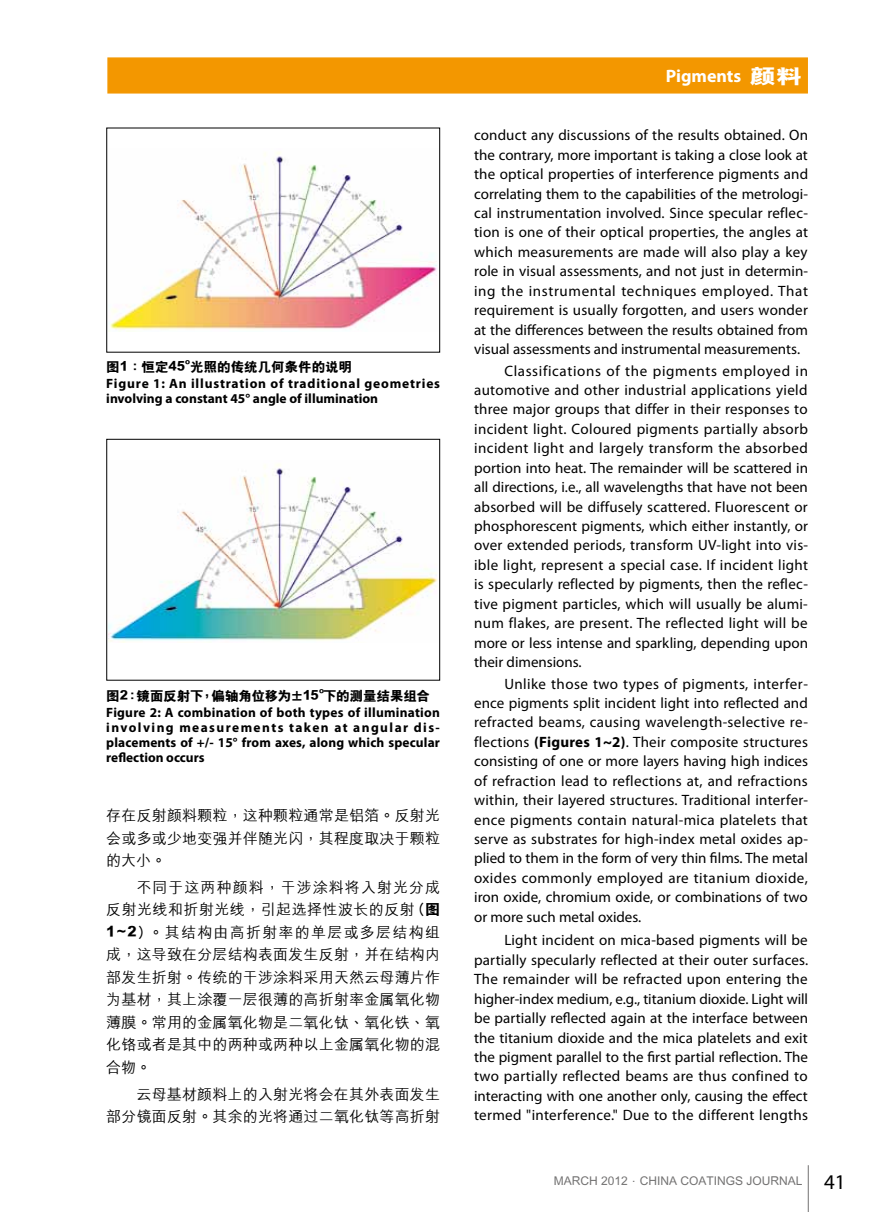
<style>
.page{position:relative;width:893px;height:1212px;background:#fff}
.page>*{position:absolute;margin:0;border:0;box-sizing:border-box;transform-origin:0 0}
.t1{font:700 18px "Myriad Pro";color:#fff}
.t2{font:15px/19.4px "Myriad Pro";color:#000;text-align:justify}
.t3{font:500 15px/22.5px "M Hei GB5";letter-spacing:.01em;color:#000;text-align:justify}
.t4{font:700 13.5px/15px "Myriad Pro";letter-spacing:.01em;color:#000;text-align:justify}
.t5{font:700 13.5px/15px "Myriad Pro";letter-spacing:.05em;color:#000}
.t6{font:800 13.5px "M Hei GB5";color:#000}
.t7{font:500 12px "M Hei GB5";color:#727171}
.t8{font:800 7.8px "M Hei GB5";color:#000}
.s1{font-weight:800}
.s2{font-family:"M Hei GB5";font-weight:800;font-size:20.4px}
.s3{font-weight:700}
.s4{font-family:"Myriad Pro";font-weight:400;font-size:21px;color:#000}
</style>
<div class="page">
<hr style="left:808px;top:1165px;width:1px;height:47px;background:#727171">
<div style="left:107px;top:57px;width:701px;height:37px;background:#f39700;border:2px solid #f39700"></div>
<img style="left:110px;top:152px;width:327px;height:179px">
<div style="left:106px;top:128px;width:334px;height:225px;border:1px solid #000"></div>
<img style="left:108px;top:464px;width:330px;height:179px">
<div style="left:106px;top:439px;width:334px;height:242px;border:1px solid #000"></div>
<p class="t6" style="left:106px;top:360px;width:247px">圖1：恆定45 光照的傳統幾何條件的說明</p>
<p class="t8" style="left:185px;top:358px;width:6px">o</p>
<p class="t5" style="left:106px;top:375px;width:335px">Figure 1: An illustration of traditional geometries involving a constant 45° angle of illumination</p>
<p class="t8" style="left:319px;top:687px;width:6px">o</p>
<p class="t4" style="left:106px;top:704px;width:335px">Figure 2: A combination of both types of illumination involving measurements taken at angular dis&shy;placements of +/- 15° from axes, along which specular reflection occurs</p>
<p class="t6" style="left:106px;top:689px;width:325px">圖2：鏡面反射下，偏軸角位移為±15 下的測量結果組合</p>
<p class="t3" style="left:106px;top:804px;width:335px">存在反射顏料顆粒，這種顆粒通常是鋁箔。反射光會或多或少地變強並伴隨光閃，其程度取決於顆粒的大小。</p>
<p class="t3" style="left:106px;top:876px;width:335px;text-indent:30px">不同於這兩種顏料，干涉塗料將入射光分成反射光線和折射光線，引起選擇性波長的反射<span class="s1">（圖1~2）</span>。其結構由高折射率的單層或多層結構組成，這導致在分層結構表面發生反射，並在結構內部發生折射。傳統的干涉塗料採用天然雲母薄片作為基材，其上塗覆一層很薄的高折射率金屬氧化物薄膜。常用的金屬氧化物是二氧化鈦、氧化鐵、氧化鉻或者是其中的兩種或兩種以上金屬氧化物的混合物。</p>
<p class="t3" style="left:106px;top:1083px;width:335px;text-align:right">雲母基材顏料上的入射光將會在其外表面發生<br>部分鏡面反射。其余的光將通過二氧化鈦等高折射</p>
<p class="t1" style="left:666px;top:64px;width:138px">Pigments <span class="s2">顏料</span></p>
<p class="t2" style="left:474px;top:125px;width:336px">conduct any discussions of the results obtained. On the contrary, more important is taking a close look at the optical properties of interference pigments and correlating them to the capabilities of the metrologi&shy;cal instrumentation involved. Since specular reflec&shy;tion is one of their optical properties, the angles at which measurements are made will also play a key role in visual assessments, and not just in determin&shy;ing the instrumental techniques employed. That requirement is usually forgotten, and users wonder at the differences between the results obtained from visual assessments and instrumental measurements.</p>
<p class="t2" style="left:474px;top:361px;width:336px;text-indent:30px">Classifications of the pigments employed in automotive and other industrial applications yield three major groups that differ in their responses to incident light. Coloured pigments partially absorb incident light and largely transform the absorbed portion into heat. The remainder will be scattered in all directions, i.e., all wavelengths that have not been absorbed will be diffusely scattered. Fluorescent or phosphorescent pigments, which either instantly, or over extended periods, transform UV-light into vis&shy;ible light, represent a special case. If incident light is specularly reflected by pigments, then the reflec&shy;tive pigment particles, which will usually be alumi&shy;num flakes, are present. The reflected light will be more or less intense and sparkling, depending upon their dimensions.</p>
<p class="t2" style="left:474px;top:674px;width:335px;text-indent:30px">Unlike those two types of pigments, interfer&shy;ence pigments split incident light into reflected and refracted beams, causing wavelength-selective re&shy;flections <span class="s3">(Figures 1~2)</span>. Their composite structures consisting of one or more layers having high indices of refraction lead to reflections at, and refractions within, their layered structures. Traditional interfer&shy;ence pigments contain natural-mica platelets that serve as substrates for high-index metal oxides ap&shy;plied to them in the form of very thin films. The metal oxides commonly employed are titanium dioxide, iron oxide, chromium oxide, or combinations of two or more such metal oxides.</p>
<p class="t2" style="left:474px;top:930px;width:336px;text-indent:30px">Light incident on mica-based pigments will be partially specularly reflected at their outer surfaces.<br>The remainder will be refracted upon entering the higher-index medium, e.g., titanium dioxide. Light will be partially reflected again at the interface between the titanium dioxide and the mica platelets and exit the pigment parallel to the first partial reflection. The two partially reflected beams are thus confined to interacting with one another only, causing the effect termed "interference." Due to the different lengths</p>
<p class="t7" style="left:554px;top:1175px;width:293px">MARCH 2012．CHINA COATINGS JOURNAL <span class="s4">41</span></p>
</div>
